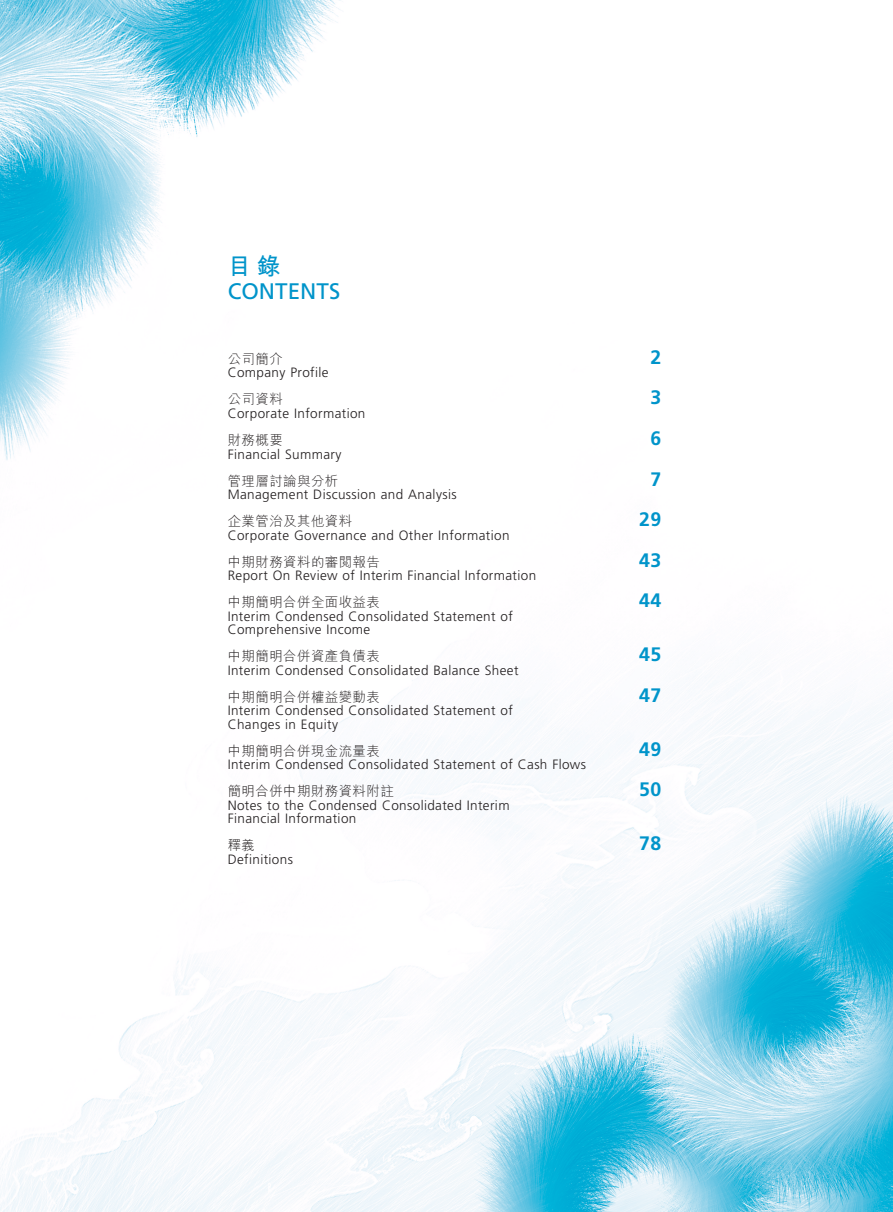
<style>
.page{position:relative;width:893px;height:1212px;background:#fff}
.page>*{position:absolute;margin:0;border:0;box-sizing:border-box;transform-origin:0 0}
.t1{font:700 24px "M Hei HK";color:#0094ca}
.t2{font:22.5px "Frutiger LT Std";color:#0094ca}
.t3{font:700 19.5px "Frutiger LT Std";letter-spacing:.03em;color:#0094ca}
.t4{font:300 13.5px/13.5px "Frutiger LT Std";letter-spacing:.03em;color:#231f20}
.t5{font:300 13.5px "M Hei HK";letter-spacing:.03em;color:#231f20}
</style>
<div class="page">
<img style="left:0;top:0;width:893px;height:1212px">
<h1 class="t1" style="left:228px;top:249px;width:54px">目錄</h1>
<h2 class="t2" style="left:228px;top:278px;width:114px">CONTENTS</h2>
<p class="t5" style="left:228px;top:352px;width:57px">公司簡介</p>
<h3 class="t3" style="left:651px;top:346px;width:12px">2</h3>
<p class="t4" style="left:228px;top:366px;width:102px">Company Profile</p>
<p class="t5" style="left:228px;top:393px;width:57px">公司資料</p>
<h3 class="t3" style="left:651px;top:386px;width:12px">3</h3>
<p class="t4" style="left:228px;top:407px;width:139px">Corporate Information</p>
<p class="t5" style="left:228px;top:433px;width:57px">財務概要</p>
<h3 class="t3" style="left:651px;top:427px;width:12px">6</h3>
<p class="t4" style="left:228px;top:447px;width:115px">Financial Summary</p>
<p class="t5" style="left:228px;top:474px;width:112px">管理層討論與分析</p>
<h3 class="t3" style="left:651px;top:467px;width:12px">7</h3>
<p class="t4" style="left:228px;top:488px;width:230px">Management Discussion and Analysis</p>
<p class="t5" style="left:228px;top:514px;width:126px">企業管治及其他資料</p>
<h3 class="t3" style="left:639px;top:508px;width:24px">29</h3>
<p class="t4" style="left:228px;top:528px;width:283px">Corporate Governance and Other Information</p>
<p class="t5" style="left:228px;top:555px;width:154px">中期財務資料的審閱報告</p>
<h3 class="t3" style="left:639px;top:548px;width:24px">43</h3>
<p class="t4" style="left:228px;top:569px;width:310px">Report On Review of Interim Financial Information</p>
<p class="t5" style="left:228px;top:595px;width:154px">中期簡明合併全面收益表</p>
<h3 class="t3" style="left:639px;top:589px;width:24px">44</h3>
<p class="t4" style="left:228px;top:609px;width:287px">Interim Condensed Consolidated Statement of<br>Comprehensive Income</p>
<p class="t5" style="left:228px;top:649px;width:154px">中期簡明合併資產負債表</p>
<h3 class="t3" style="left:639px;top:643px;width:24px">45</h3>
<p class="t4" style="left:228px;top:663px;width:292px">Interim Condensed Consolidated Balance Sheet</p>
<p class="t5" style="left:228px;top:690px;width:154px">中期簡明合併權益變動表</p>
<h3 class="t3" style="left:639px;top:683px;width:24px">47</h3>
<p class="t4" style="left:228px;top:704px;width:287px">Interim Condensed Consolidated Statement of<br>Changes in Equity</p>
<p class="t5" style="left:228px;top:744px;width:154px">中期簡明合併現金流量表</p>
<h3 class="t3" style="left:639px;top:737px;width:24px">49</h3>
<p class="t4" style="left:228px;top:758px;width:360px">Interim Condensed Consolidated Statement of Cash Flows</p>
<p class="t5" style="left:228px;top:784px;width:168px">簡明合併中期財務資料附註</p>
<h3 class="t3" style="left:639px;top:778px;width:24px">50</h3>
<p class="t4" style="left:228px;top:798px;width:283px">Notes to the Condensed Consolidated Interim<br>Financial Information</p>
<p class="t5" style="left:228px;top:838px;width:29px">釋義</p>
<h3 class="t3" style="left:639px;top:832px;width:24px">78</h3>
<p class="t4" style="left:228px;top:852px;width:67px">Definitions</p>
</div>
